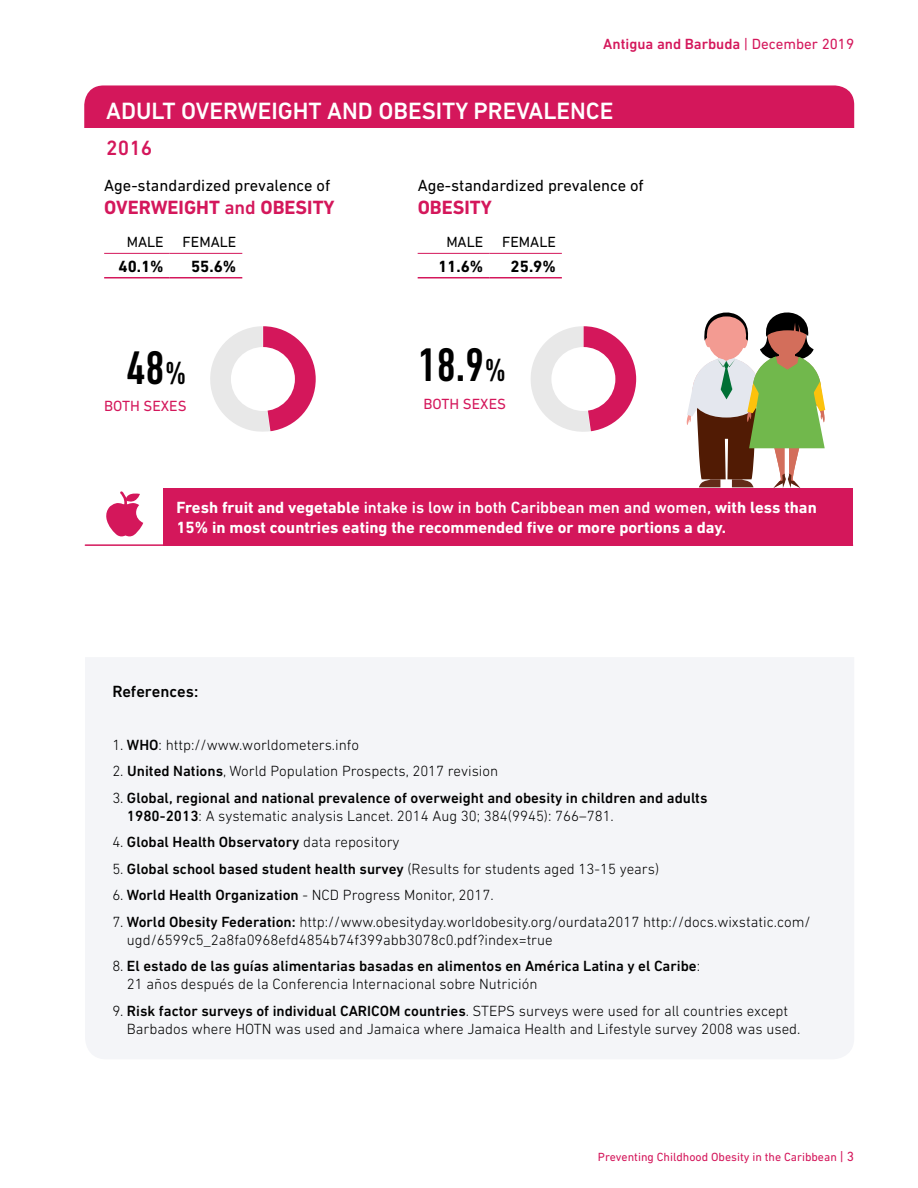
<style>
.page{position:relative;width:918px;height:1188px;background:#fff}
.page>*{position:absolute;margin:0;border:0;box-sizing:border-box;transform-origin:0 0}
.t1{font:500 condensed 48px "DIN Next LT Pro";color:#000}
.t2{font:500 24px "DIN Next LT Pro";color:#fff}
.t3{font:500 21px "DIN Next LT Pro";color:#d4175b}
.t4{font:700 19.5px "DIN Next LT Pro";color:#d4175b}
.t5{font:700 16.5px/19.8px "DIN Next LT Pro";color:#fff}
.t6{font:16.5px "DIN Next LT Pro";color:#000}
.t7{font:700 16.5px "DIN Next LT Pro";color:#000}
.t8{font:500 16.5px "DIN Next LT Pro";color:#000}
.t9{font:300 15px/18px "DIN Next LT Pro";color:#000}
.t10{font:500 15px/18px "DIN Next LT Pro";color:#000}
.t11{font:500 15px "DIN Next LT Pro";color:#d4175b}
.t12{font:15px "DIN Next LT Pro";color:#000}
.t13{font:15px "DIN Next LT Pro";color:#d4175b}
.t14{font:12px "DIN Next LT Pro";color:#d4175b}
.s1{font-weight:400}
.s2{font-weight:500}
.s3{font-size:32.4px}
.s4{font-weight:300}
.s5{font-size:13.5px}
</style>
<div class="page">
<div style="left:85px;top:658px;width:769px;height:401px;background:#f4f5f8"></div>
<div style="left:84px;top:85px;width:770px;height:43px;background:#d4175b"></div>
<svg style="left:210px;top:326px;width:106px;height:106px"></svg>
<div style="left:231px;top:347px;width:64px;height:64px;background:#fff;border-radius:50%"></div>
<hr style="left:104px;top:253px;width:66px;height:1px;background:#d4175b">
<hr style="left:170px;top:253px;width:72px;height:1px;background:#d4175b">
<hr style="left:104px;top:277px;width:66px;height:1px;background:#d4175b">
<hr style="left:170px;top:277px;width:72px;height:1px;background:#d4175b">
<hr style="left:418px;top:253px;width:71px;height:1px;background:#d4175b">
<hr style="left:489px;top:253px;width:73px;height:1px;background:#d4175b">
<hr style="left:418px;top:277px;width:71px;height:1px;background:#d4175b">
<hr style="left:489px;top:277px;width:73px;height:1px;background:#d4175b">
<div style="left:164px;top:488px;width:689px;height:58px;background:#d4175b"></div>
<svg style="left:686px;top:312px;width:139px;height:176px"></svg>
<svg style="left:531px;top:326px;width:105px;height:106px"></svg>
<div style="left:551px;top:347px;width:64px;height:64px;background:#fff;border-radius:50%"></div>
<hr style="left:85px;top:544px;width:768px;height:2px;background:#d4175b">
<svg style="left:106px;top:491px;width:37px;height:45px"></svg>
<p class="t11" style="left:603px;top:35px;width:252px">Antigua and Barbuda <span class="s1">| December 2019</span></p>
<h2 class="t2" style="left:106px;top:97px;width:29px">Adult</h2>
<h2 class="t2" style="left:181px;top:97px;width:15px">overweight</h2>
<h2 class="t2" style="left:327px;top:97px;width:16px">and</h2>
<h2 class="t2" style="left:378px;top:97px;width:14px">obesity</h2>
<h2 class="t2" style="left:473px;top:97px;width:15px">prevalence</h2>
<h3 class="t3" style="left:106px;top:135px;width:48px">2016</h3>
<p class="t6" style="left:104px;top:176px;width:228px">Age-standardized prevalence of</p>
<h3 class="t4" style="left:104px;top:196px;width:75px">Overweight</h3>
<h3 class="t4" style="left:224px;top:196px;width:60px"><span class="s2">and</span> Obesity</h3>
<p class="t6" style="left:418px;top:176px;width:228px">Age-standardized prevalence of</p>
<h3 class="t4" style="left:418px;top:196px;width:24px">Obesity</h3>
<p class="t12" style="left:127px;top:234px;width:36px">male</p>
<p class="t12" style="left:183px;top:234px;width:53px">FEmale</p>
<p class="t7" style="left:118px;top:256px;width:47px">40.1%</p>
<p class="t7" style="left:191px;top:256px;width:47px">55.6%</p>
<p class="t12" style="left:446px;top:234px;width:36px">male</p>
<p class="t12" style="left:502px;top:234px;width:53px">FEmale</p>
<p class="t7" style="left:438px;top:256px;width:47px">11.6%</p>
<p class="t7" style="left:511px;top:256px;width:47px">25.9%</p>
<h1 class="t1" style="left:127px;top:340px;width:62px">48<span class="s3">%</span></h1>
<h1 class="t1" style="left:418px;top:338px;width:90px">18.9<span class="s3">%</span></h1>
<p class="t13" style="left:104px;top:397px;width:74px">both sexes</p>
<p class="t13" style="left:424px;top:396px;width:74px">both sexes</p>
<p class="t5" style="left:176px;top:498px;width:642px">Fresh fruit and vegetable <span class="s2">intake is low in both Caribbean men and women,</span> with less than<br>15% in most countries eating the recommended five or more portions a day.</p>
<p class="t8" style="left:112px;top:682px;width:87px">References:</p>
<p class="t9" style="left:112px;top:735px;width:248px">1. <span class="s2">WHO</span>: http://www.worldometers.info</p>
<p class="t9" style="left:112px;top:762px;width:387px">2. <span class="s2">United Nations</span>, World Population Prospects, 2017 revision</p>
<p class="t10" style="left:127px;top:789px;width:582px;text-indent:-15px"><span class="s4">3.</span> Global, regional and national prevalence of overweight and obesity in children and adults<br>1980-2013<span class="s4">: A systematic analysis Lancet. 2014 Aug 30; 384(9945): 766–781.</span></p>
<p class="t10" style="left:112px;top:833px;width:289px"><span class="s4">4.</span> Global Health Observatory <span class="s4">data repository</span></p>
<p class="t9" style="left:112px;top:859px;width:548px">5. <span class="s2">Global school based student health survey</span> (Results for students aged 13-15 years)</p>
<p class="t9" style="left:112px;top:886px;width:383px">6. <span class="s2">World Health Organization</span> - NCD Progress Monitor, 2017.</p>
<p class="t9" style="left:127px;top:912px;width:685px;text-indent:-15px">7. <span class="s2">World Obesity Federation:</span> http://www.obesityday.worldobesity.org/ourdata2017 http://docs.wixstatic.com/ ugd/6599c5_2a8fa0968efd4854b74f399abb3078c0.pdf?index=true</p>
<p class="t10" style="left:127px;top:957px;width:575px;text-indent:-15px"><span class="s4">8.</span> El estado de las guías alimentarias basadas en alimentos en América Latina y el Caribe<span class="s4">:<br>21 años después de la Conferencia Internacional sobre Nutrición</span></p>
<p class="t9" style="left:127px;top:1001px;width:675px;text-indent:-15px">9. <span class="s2">Risk factor surveys of individual CARICOM countries</span>. STEPS surveys were used for all countries except<br>Barbados where HOTN was used and Jamaica where Jamaica Health and Lifestyle survey 2008 was used.</p>
<p class="t14" style="left:598px;top:1150px;width:258px">Preventing Childhood Obesity in the Caribbean <span class="s5">| 3</span></p>
</div>
